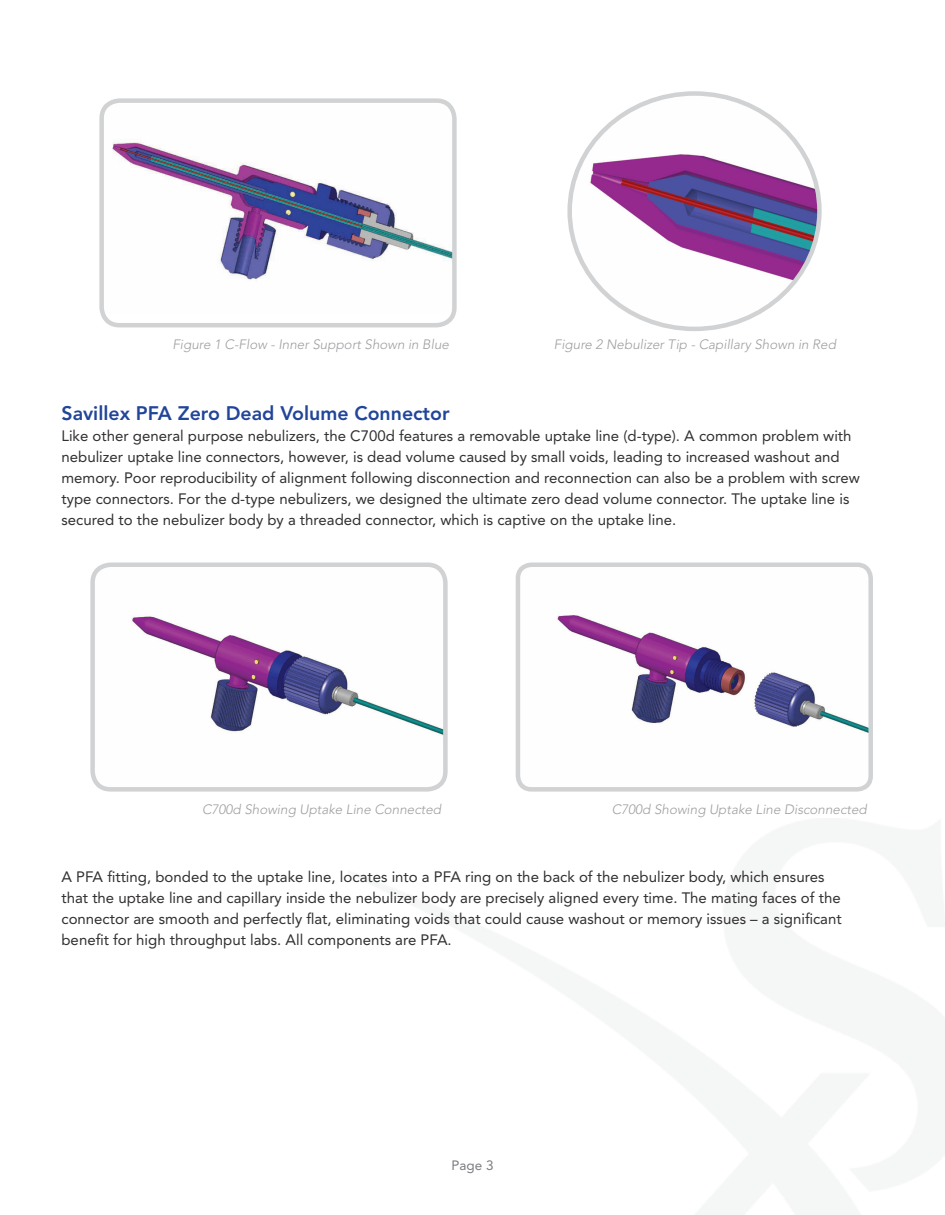
<style>
.page{position:relative;width:945px;height:1215px;background:#fff}
.page>*{position:absolute;margin:0;border:0;box-sizing:border-box;transform-origin:0 0}
.t1{font:800 19.5px "Avenir LT Std";color:#214599}
.t2{font:15px/21px "Avenir LT Std";color:#312f30}
.t3{font:italic 300 13.5px "Avenir LT Std";color:#9d9fa2}
.t4{font:13.5px "Avenir LT Std";color:#7a7c7f}
</style>
<div class="page">
<img style="left:572px;top:96px;width:245px;height:225px">
<img style="left:104px;top:104px;width:348px;height:209px">
<div style="left:99px;top:98px;width:358px;height:229px;border:4px solid #d1d2d4;border-radius:18px"></div>
<img style="left:95px;top:567px;width:348px;height:220px">
<div style="left:90px;top:562px;width:358px;height:230px;border:4px solid #d1d2d4;border-radius:18px"></div>
<img style="left:521px;top:567px;width:347px;height:220px">
<div style="left:516px;top:562px;width:357px;height:230px;border:4px solid #d1d2d4;border-radius:14px"></div>
<p class="t3" style="left:172px;top:336px;width:278px">Figure 1 C-Flow - Inner Support Shown in Blue</p>
<p class="t3" style="left:554px;top:336px;width:284px">Figure 2 Nebulizer Tip - Capillary Shown in Red</p>
<h1 class="t1" style="left:62px;top:401px;width:390px">Savillex PFA Zero Dead Volume Connector</h1>
<p class="t2" style="left:62px;top:425px;width:800px">Like other general purpose nebulizers, the C700d features a removable uptake line (d-type). A common problem with nebulizer uptake line connectors, however, is dead volume caused by small voids, leading to increased washout and memory. Poor reproducibility of alignment following disconnection and reconnection can also be a problem with screw type connectors. For the d-type nebulizers, we designed the ultimate zero dead volume connector. The uptake line is secured to the nebulizer body by a threaded connector, which is captive on the uptake line.</p>
<p class="t3" style="left:202px;top:801px;width:241px">C700d Showing Uptake Line Connected</p>
<p class="t3" style="left:612px;top:801px;width:257px">C700d Showing Uptake Line Disconnected</p>
<p class="t2" style="left:62px;top:866px;width:782px">A PFA fitting, bonded to the uptake line, locates into a PFA ring on the back of the nebulizer body, which ensures that the uptake line and capillary inside the nebulizer body are precisely aligned every time. The mating faces of the connector are smooth and perfectly flat, eliminating voids that could cause washout or memory issues – a significant benefit for high throughput labs. All components are PFA.</p>
<p class="t4" style="left:451px;top:1157px;width:44px">Page 3</p>
</div>
